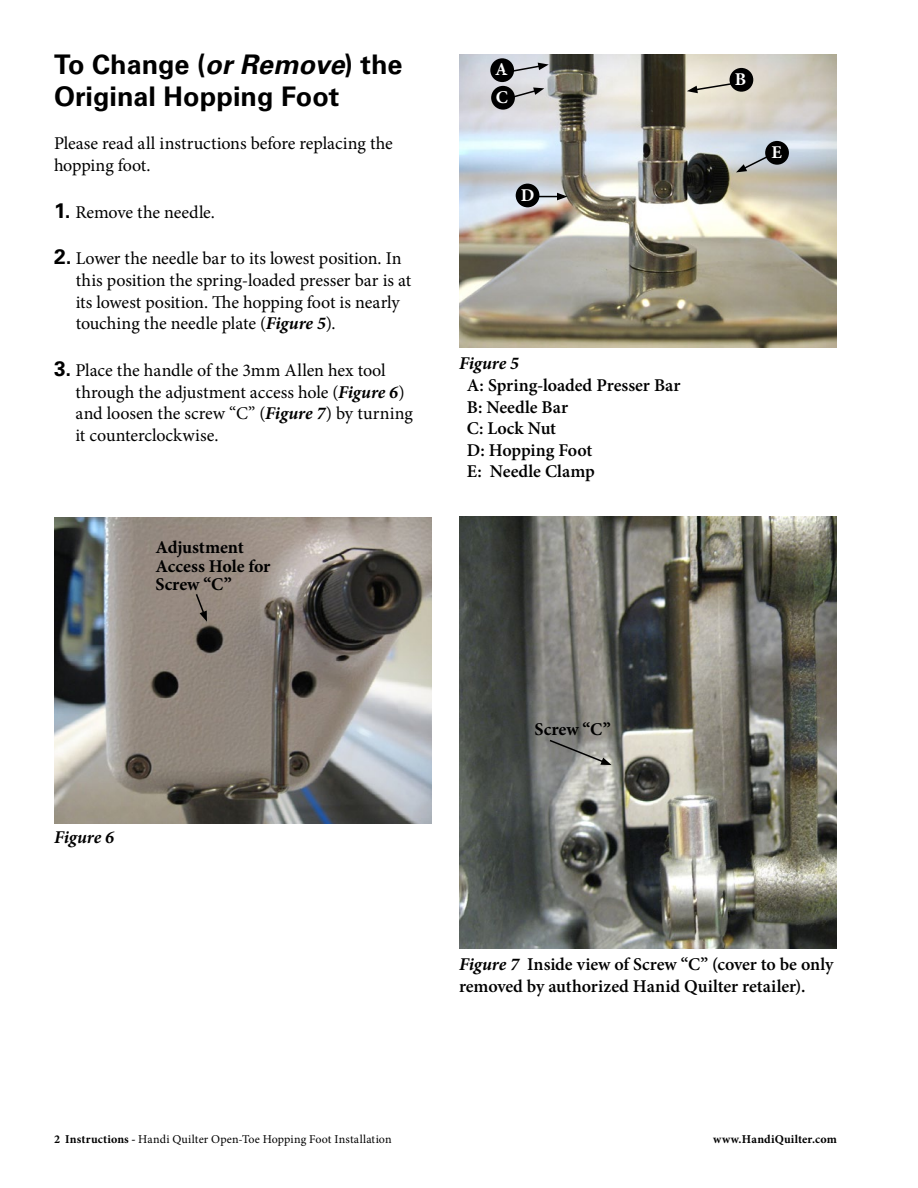
<style>
.page{position:relative;width:918px;height:1188px;background:#fff}
.page>*{position:absolute;margin:0;border:0;box-sizing:border-box;transform-origin:0 0}
.t1{font:700 27px/32.4px "Univers LT Std";color:#000}
.t2{font:18px/21.6px "Minion Pro";letter-spacing:-.005em;color:#000}
.t3{font:600 18px/21.6px "Minion Pro";letter-spacing:-.005em;color:#000}
.t4{font:700 18px/18.6px "Minion Pro";letter-spacing:-.005em;color:#000}
.t5{font:italic 700 18px "Minion Pro";letter-spacing:-.01em;color:#000}
.t6{font:700 18px/27.6px "Minion Pro";color:#fff}
.t7{font:12px "Minion Pro";letter-spacing:.015em;color:#000}
.t8{font:700 12px "Minion Pro";letter-spacing:.015em;color:#000}
.s1{font-style:italic}
.s2{font-family:"Univers LT Std";font-weight:700;font-size:21px}
.s3{font-weight:700;font-style:italic}
.s4{font-weight:700}
</style>
<div class="page">
<img style="left:459px;top:54px;width:378px;height:294px">
<img style="left:54px;top:518px;width:378px;height:306px">
<img style="left:459px;top:516px;width:378px;height:432px">
<svg style="left:548px;top:739px;width:64px;height:26px;background:#8d8d89"></svg>
<div style="left:490px;top:58px;width:24px;height:24px;background:#000;border-radius:50%"></div>
<div style="left:491px;top:86px;width:24px;height:24px;background:#000;border-radius:50%"></div>
<div style="left:516px;top:184px;width:23px;height:23px;background:#000;border-radius:50%"></div>
<div style="left:730px;top:68px;width:23px;height:24px;background:#000;border-radius:50%"></div>
<div style="left:765px;top:141px;width:24px;height:24px;background:#000;border-radius:50%"></div>
<svg style="left:511px;top:63px;width:38px;height:11px"></svg>
<svg style="left:509px;top:87px;width:35px;height:12px"></svg>
<svg style="left:687px;top:82px;width:46px;height:11px"></svg>
<svg style="left:538px;top:193px;width:30px;height:7px"></svg>
<svg style="left:736px;top:153px;width:37px;height:19px"></svg>
<svg style="left:195px;top:592px;width:12px;height:30px"></svg>
<h1 class="t1" style="left:54px;top:48px;width:350px">To Change (<span class="s1">or Remove</span>) the<br>Original Hopping Foot</h1>
<p class="t2" style="left:54px;top:133px;width:340px">Please read all instructions before replacing the hopping foot.</p>
<p class="t2" style="left:54px;top:201px;width:163px"><span class="s2">1.</span> Remove the needle.</p>
<p class="t2" style="left:76px;top:248px;width:337px;text-indent:-22px"><span class="s2">2.</span> Lower the needle bar to its lowest position. In this position the spring-loaded presser bar is at its lowest position. The hopping foot is nearly touching the needle plate (<span class="s3">Figure 5</span>).</p>
<p class="t2" style="left:75px;top:359px;width:339px;text-indent:-21px"><span class="s2">3.</span> Place the handle of the 3mm Allen hex tool through the adjustment access hole (<span class="s3">Figure 6</span>) and loosen the screw “C” (<span class="s3">Figure 7</span>) by turning it counterclockwise.</p>
<p class="t5" style="left:459px;top:351px;width:62px">Figure 5</p>
<p class="t6" style="left:495px;top:55px;width:15px">A<br>C</p>
<p class="t6" style="left:521px;top:181px;width:15px">D</p>
<p class="t3" style="left:467px;top:374px;width:215px">A: Spring-loaded Presser Bar<br>B: Needle Bar<br>C: Lock Nut<br>D: Hopping Foot<br>E: Needle Clamp</p>
<p class="t4" style="left:156px;top:538px;width:117px">Adjustment<br>Access Hole for<br>Screw “C”</p>
<p class="t5" style="left:54px;top:825px;width:62px">Figure 6</p>
<p class="t4" style="left:535px;top:719px;width:78px">Screw “C”</p>
<p class="t6" style="left:735px;top:65px;width:13px">B</p>
<p class="t6" style="left:771px;top:138px;width:12px">E</p>
<p class="t3" style="left:459px;top:954px;width:376px"><span class="s3">Figure 7</span> Inside view of Screw “C” (cover to be only removed by authorized Hanid Quilter retailer).</p>
<p class="t7" style="left:54px;top:1131px;width:339px"><span class="s4">2 Instructions -</span> Handi Quilter Open-Toe Hopping Foot Installation</p>
<p class="t8" style="left:713px;top:1130px;width:125px">www.HandiQuilter.com</p>
</div>
